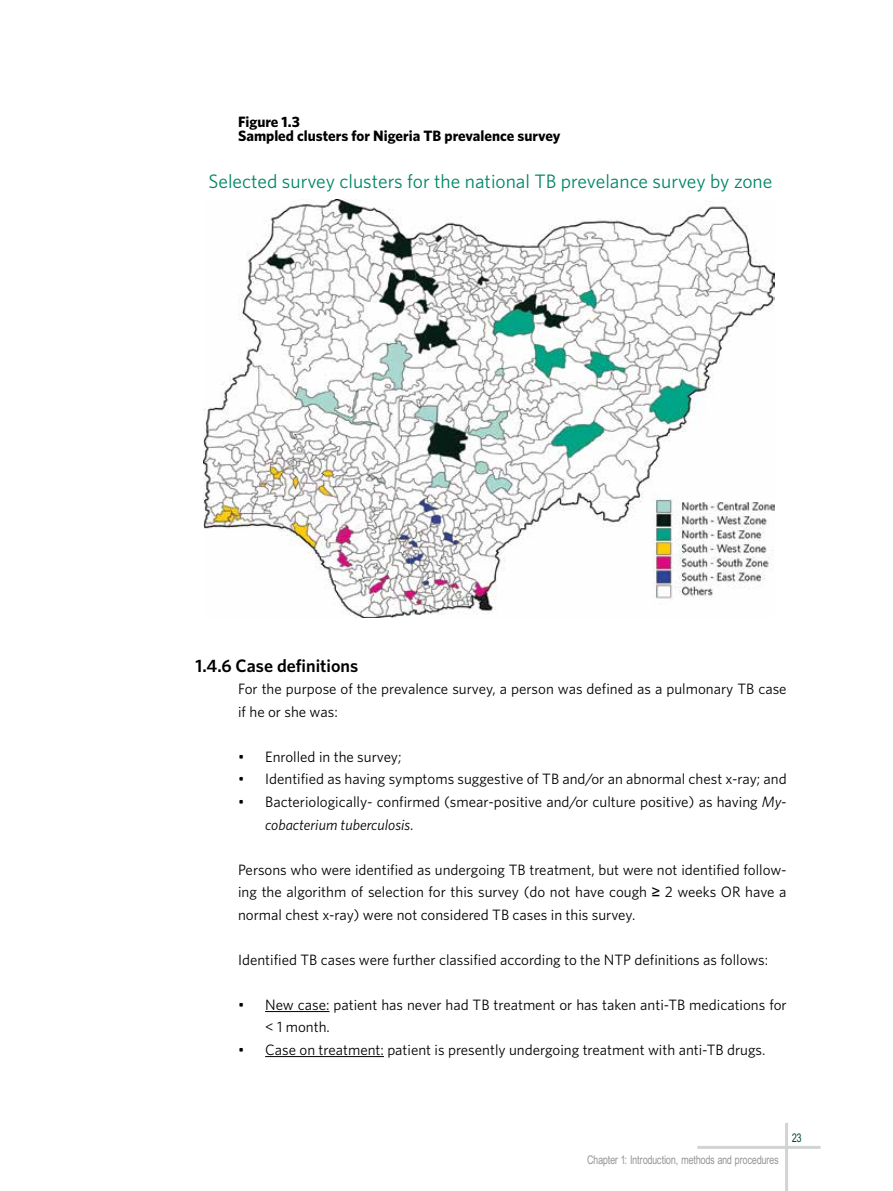
<style>
.page{position:relative;width:893px;height:1191px;background:#fff}
.page>*{position:absolute;margin:0;border:0;box-sizing:border-box;transform-origin:0 0}
.t1{font:19.5px "Whitney HTF";color:#008767}
.t2{font:600 18px "Whitney HTF";color:#000}
.t3{font:15px/22.5px "Whitney HTF";color:#000}
.t4{font:700 15px/13.5px "Whitney HTF";color:#000}
.t5{font:12px "Hellas Arial Condensed";color:#939598}
.t6{font:12px "Hellas Arial Condensed";color:#004b36}
.s1{font-style:italic}
.s2{font-family:"Arial"}
</style>
<div class="page">
<hr style="left:697px;top:1145px;width:124px;height:3px;background:#d1d3d4">
<hr style="left:785px;top:1123px;width:3px;height:68px;background:#d1d3d4">
<hr style="left:265px;top:1011px;width:64px;height:1px;background:#000">
<hr style="left:265px;top:1056px;width:119px;height:1px;background:#000">
<img style="left:204px;top:200px;width:570px;height:418px">
<p class="t4" style="left:238px;top:115px;width:324px">Figure 1.3<br>Sampled clusters for Nigeria TB prevalence survey</p>
<h1 class="t1" style="left:208px;top:170px;width:565px">Selected survey clusters for the national TB prevelance survey by zone</h1>
<p class="t2" style="left:196px;top:655px;width:164px">1.4.6 Case definitions</p>
<p class="t3" style="left:238px;top:677px;width:550px">For the purpose of the prevalence survey, a person was defined as a pulmonary TB case if he or she was:</p>
<p class="t3" style="left:238px;top:745px;width:165px">• Enrolled in the survey;</p>
<p class="t3" style="left:238px;top:767px;width:550px">• Identified as having symptoms suggestive of TB and/or an abnormal chest x-ray; and</p>
<p class="t3" style="left:265px;top:790px;width:523px;text-indent:-27px">• Bacteriologically- confirmed (smear-positive and/or culture positive) as having <span class="s1">My&shy;cobacterium tuberculosis</span>.</p>
<p class="t3" style="left:238px;top:857px;width:550px;text-align:justify">Persons who were identified as undergoing TB treatment, but were not identified follow&shy;ing the algorithm of selection for this survey (do not have cough <span class="s2">≥</span> 2 weeks OR have a normal chest x-ray) were not considered TB cases in this survey.</p>
<p class="t3" style="left:238px;top:947px;width:532px">Identified TB cases were further classified according to the NTP definitions as follows:</p>
<p class="t3" style="left:265px;top:992px;width:523px;text-indent:-27px">• New case: patient has never had TB treatment or has taken anti-TB medications for &lt; 1 month.</p>
<p class="t3" style="left:238px;top:1037px;width:529px">• Case on treatment: patient is presently undergoing treatment with anti-TB drugs.</p>
<p class="t5" style="left:587px;top:1153px;width:193px">Chapter 1: Introduction, methods and procedures</p>
<p class="t6" style="left:792px;top:1131px;width:11px">23</p>
</div>
